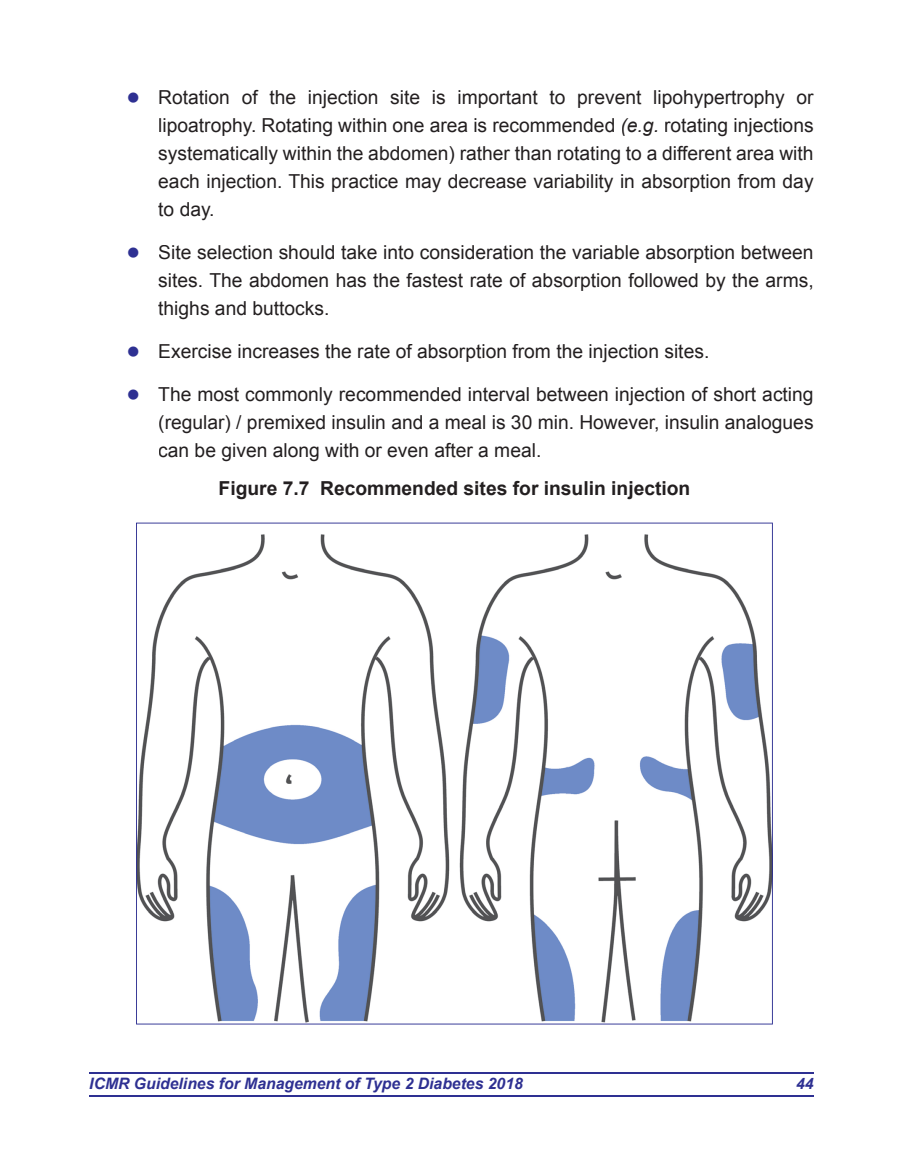
<style>
.page{position:relative;width:903px;height:1166px;background:#fff}
.page>*{position:absolute;margin:0;border:0;box-sizing:border-box;transform-origin:0 0}
.t1{font:19.25px/28px "Arial";color:#231f20;text-align:justify}
.t2{font:700 19.25px "Arial";color:#231f20}
.t3{font:italic 700 15.75px "Arial";color:#2e3092}
.s1{color:#2e3092}
.s2{font-style:italic}
</style>
<div class="page">
<hr style="left:89px;top:1072px;width:725px;height:1px;background:#2e3092">
<hr style="left:89px;top:1095px;width:725px;height:1px;background:#2e3092">
<svg style="left:136px;top:522px;width:637px;height:502px"></svg>
<p class="t1" style="left:158px;top:84px;width:657px;text-indent:-32px"><span class="s1">●</span> Rotation of the injection site is important to prevent lipohypertrophy or lipoatrophy. Rotating within one area is recommended <span class="s2">(e.g.</span> rotating injections systematically within the abdomen) rather than rotating to a different area with each injection. This practice may decrease variability in absorption from day to day.</p>
<p class="t1" style="left:158px;top:239px;width:657px;text-indent:-32px"><span class="s1">●</span> Site selection should take into consideration the variable absorption between sites. The abdomen has the fastest rate of absorption followed by the arms, thighs and buttocks.</p>
<p class="t1" style="left:127px;top:337px;width:584px"><span class="s1">●</span> Exercise increases the rate of absorption from the injection sites.</p>
<p class="t1" style="left:158px;top:380px;width:657px;text-indent:-32px"><span class="s1">●</span> The most commonly recommended interval between injection of short acting (regular) / premixed insulin and a meal is 30 min. However, insulin analogues can be given along with or even after a meal.</p>
<p class="t2" style="left:219px;top:475px;width:473px">Figure 7.7 Recommended sites for insulin injection</p>
<p class="t3" style="left:89px;top:1072px;width:435px">ICMR Guidelines for Management of Type 2 Diabetes 2018</p>
<p class="t3" style="left:796px;top:1072px;width:19px">44</p>
</div>
